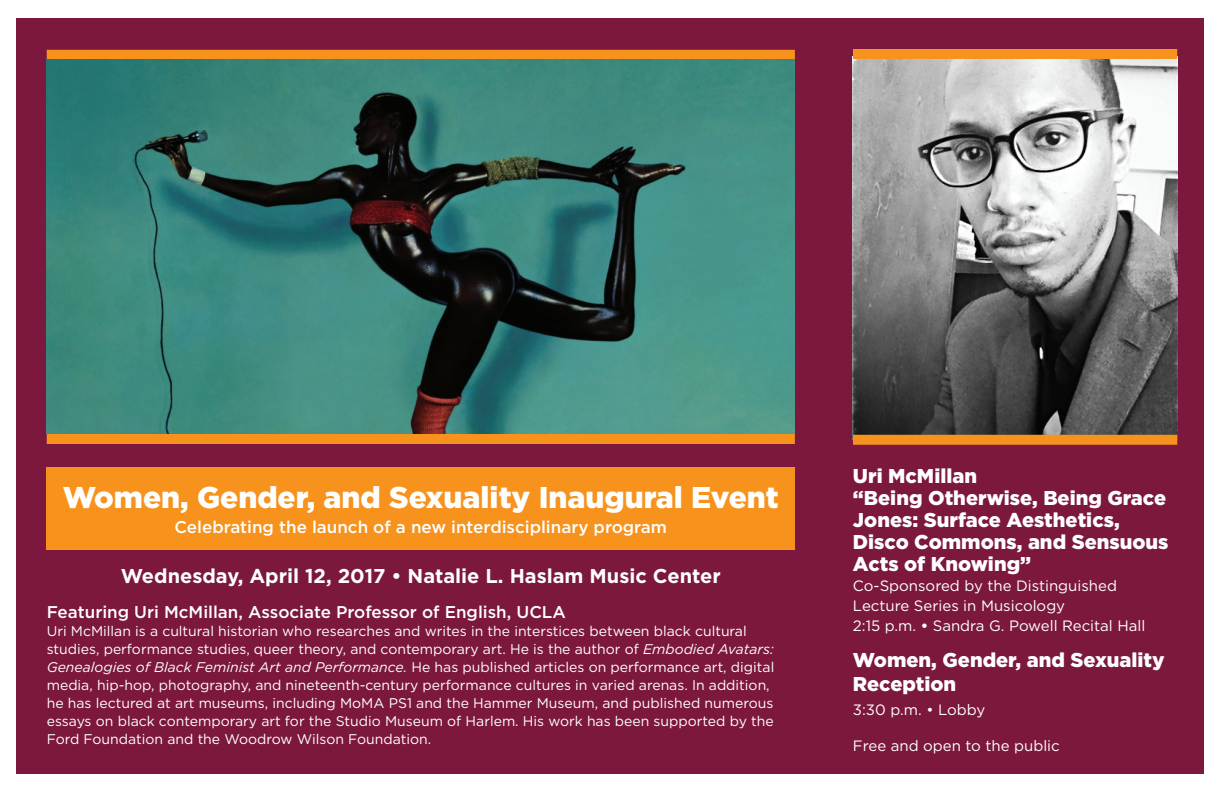
<style>
.page{position:relative;width:1224px;height:792px;background:#fff}
.page>*{position:absolute;margin:0;border:0;box-sizing:border-box;transform-origin:0 0}
.t1{font:900 30px "Gotham";color:#fff}
.t2{font:900 20px/22px "Gotham";color:#fff}
.t3{font:700 20px "Gotham";color:#fff}
.t4{font:500 17px "Gotham";color:#fff}
.t5{font:15px/20px "Gotham";color:#fff}
.t6{font:14px/18px "Gotham";color:#fff}
.s1{font-style:italic}
.s2{font-weight:700}
</style>
<div class="page">
<div style="left:16px;top:18px;width:1188px;height:756px;background:#7c173e"></div>
<div style="left:47px;top:467px;width:748px;height:83px;background:#f7931d"></div>
<img style="left:853px;top:59px;width:324px;height:376px">
<div style="left:853px;top:435px;width:324px;height:10px;background:#f7931d"></div>
<div style="left:47px;top:434px;width:748px;height:10px;background:#f7931d"></div>
<div style="left:853px;top:49px;width:324px;height:10px;background:#f7931d"></div>
<div style="left:47px;top:50px;width:748px;height:10px;background:#f7931d"></div>
<img style="left:47px;top:60px;width:748px;height:374px">
<h1 class="t1" style="left:63px;top:477px;width:718px">Women, Gender, and Sexuality Inaugural Event</h1>
<p class="t4" style="left:175px;top:516px;width:494px">Celebrating the launch of a new interdisciplinary program</p>
<h2 class="t3" style="left:121px;top:562px;width:602px">Wednesday, April 12, 2017 • Natalie L. Haslam Music Center</h2>
<p class="t4" style="left:47px;top:601px;width:521px">Featuring Uri McMillan, Associate Professor of English, UCLA</p>
<p class="t6" style="left:47px;top:622px;width:729px">Uri McMillan is a cultural historian who researches and writes in the interstices between black cultural studies, performance studies, queer theory, and contemporary art. He is the author of <span class="s1">Embodied Avatars:<br>Genealogies of Black Feminist Art and Performance.</span> He has published articles on performance art, digital media, hip-hop, photography, and nineteenth-century performance cultures in varied arenas. In addition, he has lectured at art museums, including MoMA PS1 and the Hammer Museum, and published numerous essays on black contemporary art for the Studio Museum of Harlem. His work has been supported by the Ford Foundation and the Woodrow Wilson Foundation.</p>
<h2 class="t2" style="left:853px;top:465px;width:317px">Uri McMillan<br>“Being Otherwise, Being Grace<br>Jones: Surface Aesthetics,<br>Disco Commons, and Sensuous<br>Acts of Knowing”</h2>
<p class="t5" style="left:853px;top:576px;width:294px">Co-Sponsored by the Distinguished<br>Lecture Series in Musicology<br>2:15 p.m. <span class="s2">•</span> Sandra G. Powell Recital Hall</p>
<h2 class="t2" style="left:853px;top:648px;width:313px;line-height:24px">Women, Gender, and Sexuality<br>Reception</h2>
<p class="t5" style="left:853px;top:700px;width:134px">3:30 p.m. • Lobby</p>
<p class="t5" style="left:853px;top:736px;width:208px">Free and open to the public</p>
</div>
